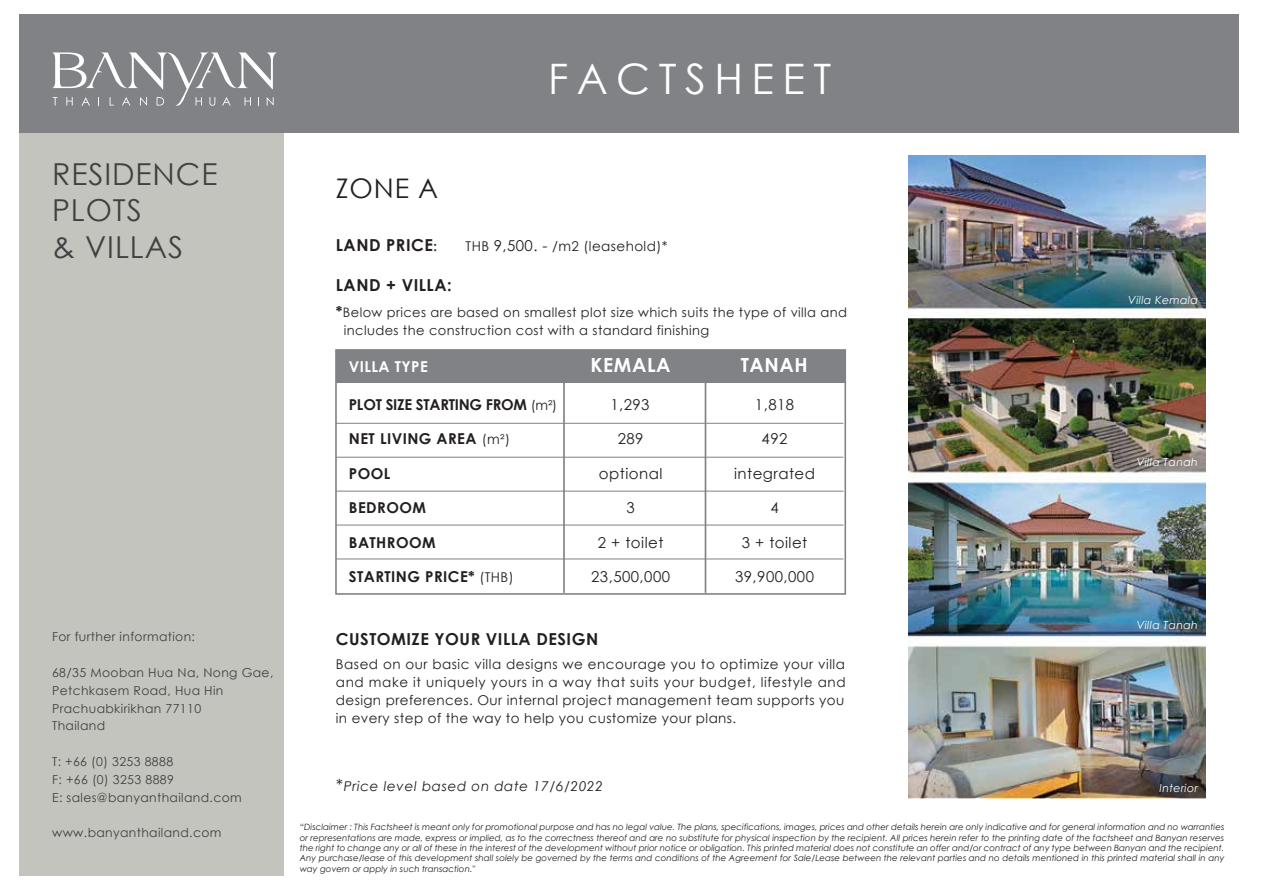
<style>
.page{position:relative;width:1263px;height:893px;background:#fff}
.page>*{position:absolute;margin:0;border:0;box-sizing:border-box;transform-origin:0 0}
.t1{font:42px "Century Gothic";letter-spacing:.2em;color:#fff}
.t2{font:30.15px/36.3px "Century Gothic";letter-spacing:.03em;color:#414042}
.t3{font:27px "Century Gothic";color:#231f20}
.t4{font:700 19.5px "Century Gothic";letter-spacing:.03em;color:#fff}
.t5{font:700 16.5px "Century Gothic";letter-spacing:.03em;color:#231f20}
.t6{font:15px "Century Gothic";letter-spacing:.03em;color:#231f20}
.t7{font:700 15px "Century Gothic";letter-spacing:.03em;color:#231f20}
.t8{font:700 15px "Century Gothic";letter-spacing:-.015em;color:#231f20}
.t9{font:700 15px "Century Gothic";letter-spacing:.03em;color:#fff}
.t10{font:13.5px/18px "Century Gothic";letter-spacing:.03em;color:#231f20;text-align:justify}
.t11{font:italic 13.5px "Century Gothic";letter-spacing:.05em;color:#231f20}
.t12{font:13.05px/18px "Century Gothic";letter-spacing:.03em;color:#231f20}
.t13{font:12.3px/17.9px "Century Gothic";letter-spacing:.03em;color:#414042}
.t14{font:italic 10.95px "Century Gothic";letter-spacing:.03em;color:#fff}
.t15{font:italic 8.7px/10.4px "Century Gothic";letter-spacing:.005em;color:#231f20;text-align:justify}
.s1{font-size:13.05px}
.s2{font-size:15px}
.s3{font-weight:700;font-size:15px}
.s4{font-weight:400;font-size:13.5px}
.s5{font-size:16.5px}
</style>
<div class="page">
<div style="left:19px;top:133px;width:264px;height:743px;background:#c3c4bd"></div>
<div style="left:19px;top:14px;width:1219px;height:119px;background:#808285"></div>
<svg style="left:52px;top:52px;width:225px;height:54px"></svg>
<hr style="left:336px;top:423px;width:507px;height:1px;background:#808285">
<hr style="left:336px;top:457px;width:507px;height:1px;background:#808285">
<hr style="left:336px;top:491px;width:507px;height:1px;background:#808285">
<hr style="left:336px;top:525px;width:507px;height:1px;background:#808285">
<hr style="left:336px;top:559px;width:507px;height:1px;background:#808285">
<div style="left:336px;top:350px;width:509px;height:32px;background:#808285"></div>
<div style="left:335px;top:349px;width:511px;height:246px;border:2px solid #808285"></div>
<hr style="left:563px;top:352px;width:2px;height:241px;background:#808285">
<hr style="left:705px;top:352px;width:1px;height:241px;background:#808285">
<img style="left:909px;top:155px;width:297px;height:643px">
<h1 class="t1" style="left:548px;top:49px;width:285px">FACTSHEET</h1>
<h2 class="t2" style="left:52px;top:156px;width:167px">RESIDENCE<br>PLOTS<br>&amp; VILLAS</h2>
<h3 class="t13" style="left:52px;top:628px;width:144px">For further information:</h3>
<h3 class="t13" style="left:52px;top:663px;width:223px">68/35 Mooban Hua Na, Nong Gae,<br>Petchkasem Road, Hua Hin<br>Prachuabkirikhan 77110<br>Thailand</h3>
<h3 class="t13" style="left:52px;top:752px;width:191px">T: +66 (0) 3253 8888<br>F: +66 (0) 3253 8889<br>E: sales@banyanthailand.com</h3>
<h3 class="t13" style="left:52px;top:824px;width:171px">www.banyanthailand.com</h3>
<h3 class="t3" style="left:336px;top:169px;width:104px">ZONE A</h3>
<h3 class="t5" style="left:336px;top:234px;width:103px">LAND PRICE<span class="s1">:</span></h3>
<h3 class="t10" style="left:466px;top:237px;width:203px">THB <span class="s2">9,500. -</span> /m2 (leasehold)*</h3>
<h3 class="t5" style="left:336px;top:275px;width:117px">LAND + VILLA:</h3>
<h3 class="t12" style="left:344px;top:303px;width:505px;text-indent:-8px"><span class="s3">*</span>Below prices are based on smallest plot size which suits the type of villa and includes the construction cost with a standard finishing</h3>
<h3 class="t9" style="left:349px;top:357px;width:81px">VILLA TYPE</h3>
<h3 class="t4" style="left:590px;top:353px;width:82px">KEMALA</h3>
<h3 class="t4" style="left:741px;top:353px;width:69px">TANAH</h3>
<h3 class="t8" style="left:349px;top:395px;width:210px">PLOT SIZE STARTING FROM <span class="s4">(m²)</span></h3>
<h3 class="t6" style="left:610px;top:394px;width:41px">1,293</h3>
<h3 class="t6" style="left:755px;top:394px;width:41px">1,818</h3>
<h3 class="t7" style="left:349px;top:429px;width:163px">NET LIVING AREA <span class="s4">(m²)</span></h3>
<h3 class="t6" style="left:618px;top:428px;width:27px">289</h3>
<h3 class="t6" style="left:762px;top:428px;width:27px">492</h3>
<h3 class="t7" style="left:349px;top:464px;width:43px">POOL</h3>
<h3 class="t6" style="left:599px;top:463px;width:65px">optional</h3>
<h3 class="t6" style="left:734px;top:463px;width:82px">integrated</h3>
<h3 class="t7" style="left:349px;top:498px;width:79px">BEDROOM</h3>
<h3 class="t6" style="left:626px;top:497px;width:10px">3</h3>
<h3 class="t6" style="left:770px;top:497px;width:10px">4</h3>
<h3 class="t7" style="left:349px;top:533px;width:88px">BATHROOM</h3>
<h3 class="t6" style="left:598px;top:532px;width:67px">2 + toilet</h3>
<h3 class="t6" style="left:742px;top:532px;width:67px">3 + toilet</h3>
<h3 class="t7" style="left:349px;top:567px;width:166px">STARTING PRICE* <span class="s4">(THB)</span></h3>
<h3 class="t6" style="left:591px;top:566px;width:80px">23,500,000</h3>
<h3 class="t6" style="left:735px;top:566px;width:80px">39,900,000</h3>
<h3 class="t5" style="left:336px;top:629px;width:264px">CUSTOMIZE YOUR VILLA DESIGN</h3>
<p class="t10" style="left:336px;top:655px;width:511px">Based on our basic villa designs we encourage you to optimize your villa and make it uniquely yours in a way that suits your budget, lifestyle and design preferences. Our internal project management team supports you in every step of the way to help you customize your plans.</p>
<p class="t14" style="left:1128px;top:293px;width:71px">Villa Kemala</p>
<p class="t14" style="left:1137px;top:456px;width:63px">Villa Tanah</p>
<p class="t14" style="left:1137px;top:618px;width:63px">Villa Tanah</p>
<h3 class="t11" style="left:336px;top:777px;width:268px"><span class="s5">*</span>Price level based on date 17/6/2022</h3>
<p class="t14" style="left:1159px;top:781px;width:40px">Interior</p>
<p class="t15" style="left:300px;top:822px;width:926px">“Disclaimer : This Factsheet is meant only for promotional purpose and has no legal value. The plans, specifications, images, prices and other details herein are only indicative and for general information and no warranties or representations are made, express or implied, as to the correctness thereof and are no substitute for physical inspection by the recipient. All prices herein refer to the printing date of the factsheet and Banyan reserves the right to change any or all of these in the interest of the development without prior notice or obligation. This printed material does not constitute an offer and/or contract of any type between Banyan and the recipient.<br>Any purchase/lease of this development shall solely be governed by the terms and conditions of the Agreement for Sale/Lease between the relevant parties and no details mentioned in this printed material shall in any way govern or apply in such transaction."</p>
</div>
